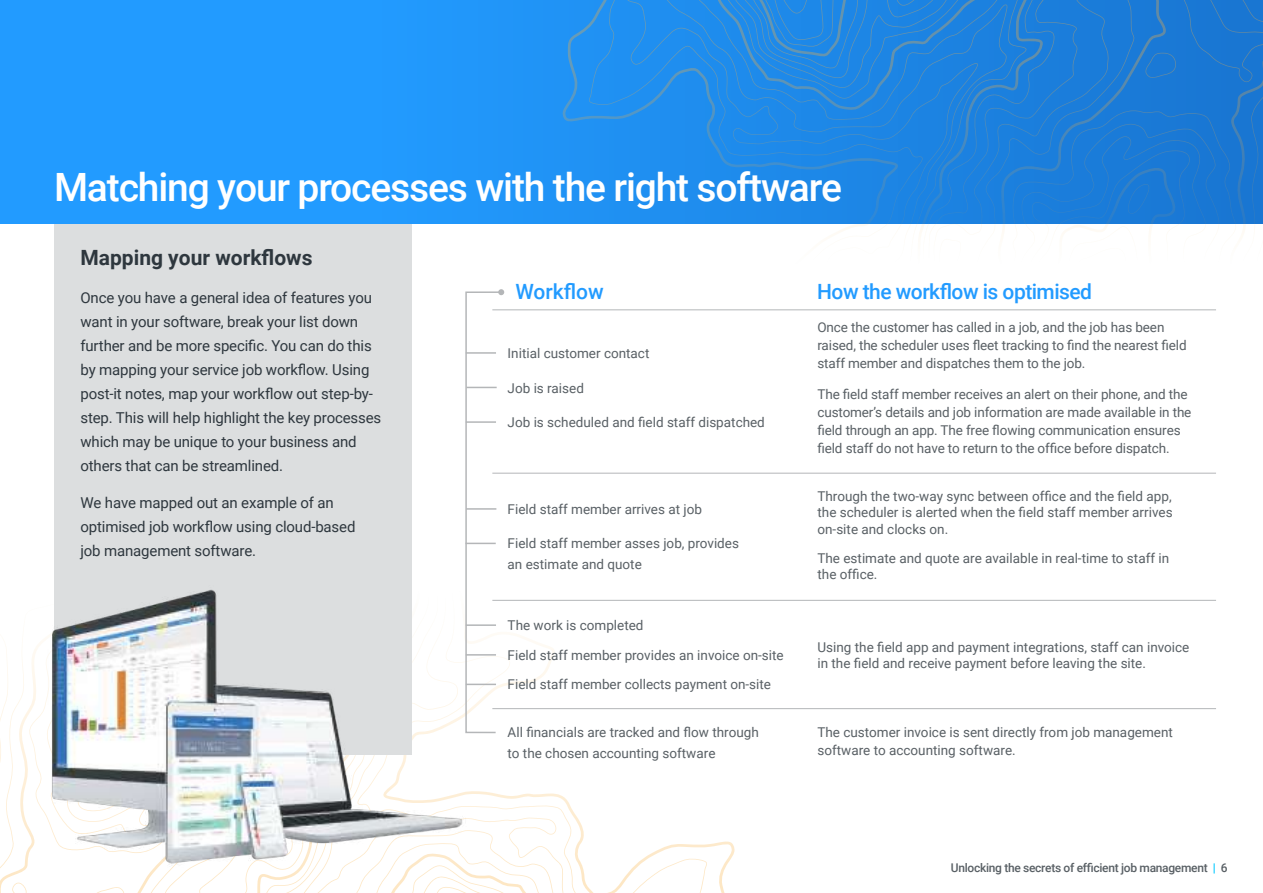
<style>
.page{position:relative;width:1263px;height:893px;background:#fff}
.page>*{position:absolute;margin:0;border:0;box-sizing:border-box;transform-origin:0 0}
.t1{font:500 39px "Roboto";letter-spacing:-.03em;color:#fff}
.t2{font:500 21px "Roboto";letter-spacing:-.025em;color:#229bff}
.t3{font:700 21px "Roboto";color:#2e373e}
.t4{font:15px/24px "Roboto";letter-spacing:-.01em;color:#2e373e}
.t5{font:13.5px/18px "Roboto";color:#596065}
.t6{font:500 12px "Roboto";letter-spacing:-.025em;color:#596065}
.s1{color:#00c8ff}
</style>
<div class="page">
<svg style="left:476px;top:292px;width:260px;height:601px"></svg>
<svg style="left:476px;top:843px;width:127px;height:50px"></svg>
<div style="left:54px;top:138px;width:358px;height:617px;background:#dcdedf"></div>
<div style="left:0;top:0;width:1263px;height:223px;background:#229bff"></div>
<svg style="left:561px;top:0;width:655px;height:652px"></svg>
<svg style="left:860px;top:120px;width:356px;height:472px"></svg>
<svg style="left:904px;top:0;width:359px;height:498px"></svg>
<svg style="left:1011px;top:136px;width:197px;height:201px"></svg>
<svg style="left:688px;top:0;width:316px;height:120px;background:#2387e0"></svg>
<img style="left:6px;top:589px;width:470px;height:304px">
<svg style="left:465px;top:289px;width:39px;height:445px"></svg>
<hr style="left:492px;top:473px;width:724px;height:1px;background:#b4b6b8">
<hr style="left:492px;top:600px;width:724px;height:1px;background:#b4b6b8">
<hr style="left:492px;top:708px;width:724px;height:1px;background:#b4b6b8">
<hr style="left:492px;top:309px;width:724px;height:1px;background:#b4b6b8">
<h1 class="t1" style="left:54px;top:160px;width:790px">Matching your processes with the right software</h1>
<h2 class="t3" style="left:80px;top:243px;width:234px">Mapping your workflows</h2>
<p class="t4" style="left:80px;top:285px;width:302px">Once you have a general idea of features you want in your software, break your list down further and be more specific. You can do this by mapping your service job workflow. Using post-it notes, map your workflow out step-by&shy;step. This will help highlight the key processes which may be unique to your business and others that can be streamlined.</p>
<p class="t4" style="left:80px;top:490px;width:276px">We have mapped out an example of an optimised job workflow using cloud-based job management software.</p>
<h2 class="t2" style="left:515px;top:277px;width:90px">Workflow</h2>
<p class="t5" style="left:508px;top:344px;width:143px">Initial customer contact</p>
<p class="t5" style="left:508px;top:378px;width:78px">Job is raised</p>
<p class="t5" style="left:508px;top:413px;width:259px">Job is scheduled and field staff dispatched</p>
<p class="t5" style="left:508px;top:500px;width:196px">Field staff member arrives at job</p>
<p class="t5" style="left:508px;top:533px;width:233px;line-height:21px">Field staff member asses job, provides an estimate and quote</p>
<p class="t5" style="left:508px;top:616px;width:137px">The work is completed</p>
<p class="t5" style="left:508px;top:645px;width:278px">Field staff member provides an invoice on-site</p>
<p class="t5" style="left:508px;top:675px;width:265px">Field staff member collects payment on-site</p>
<h2 class="t2" style="left:817px;top:277px;width:276px">How the workflow is optimised</h2>
<p class="t5" style="left:817px;top:317px;width:371px">Once the customer has called in a job, and the job has been raised, the scheduler uses fleet tracking to find the nearest field staff member and dispatches them to the job.</p>
<p class="t5" style="left:817px;top:385px;width:375px">The field staff member receives an alert on their phone, and the customer’s details and job information are made available in the field through an app. The free flowing communication ensures field staff do not have to return to the office before dispatch.</p>
<p class="t5" style="left:817px;top:488px;width:357px;line-height:16.2px;text-align:justify">Through the two-way sync between office and the field app, the scheduler is alerted when the field staff member arrives on-site and clocks on.</p>
<p class="t5" style="left:817px;top:550px;width:353px;line-height:16.2px">The estimate and quote are available in real-time to staff in the office.</p>
<p class="t5" style="left:817px;top:638px;width:373px;line-height:16.2px">Using the field app and payment integrations, staff can invoice in the field and receive payment before leaving the site.</p>
<p class="t5" style="left:508px;top:722px;width:253px;line-height:21px">All financials are tracked and flow through to the chosen accounting software</p>
<p class="t5" style="left:817px;top:723px;width:357px">The customer invoice is sent directly from job management software to accounting software.</p>
<p class="t6" style="left:951px;top:859px;width:278px">Unlocking the secrets of efficient job management <span class="s1">|</span> 6</p>
</div>
